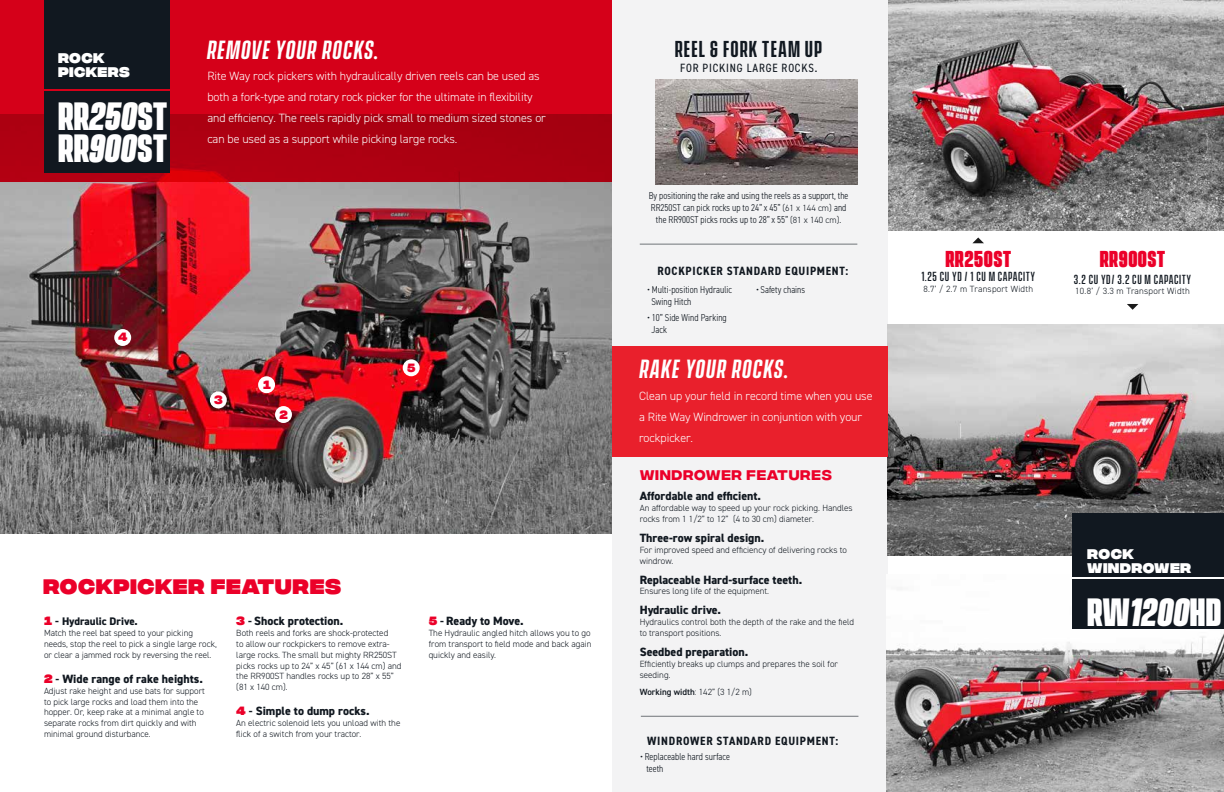
<style>
.page{position:relative;width:1224px;height:792px;background:#fff}
.page>*{position:absolute;margin:0;border:0;box-sizing:border-box;transform-origin:0 0}
.t1{font:800 36px/32px "Vanguard CF";letter-spacing:.005em;color:#fff}
.t2{font:italic 600 24px "Vanguard CF";letter-spacing:.05em;color:#fff}
.t3{font:800 21px "Integral CF";letter-spacing:.025em;color:#eb0029}
.t4{font:600 21px "Vanguard CF";letter-spacing:.05em;color:#111820}
.t5{font:800 21px "Vanguard CF";letter-spacing:.025em;color:#eb0029}
.t6{font:800 14px/14px "Integral CF";letter-spacing:.025em;color:#fff}
.t7{font:600 14px "Integral CF";letter-spacing:.05em;color:#eb0029}
.t8{font:300 12px/21px "DIN2014";letter-spacing:-.005em;color:#fff}
.t9{font:800 12px "DIN2014";color:#111820}
.t10{font:700 condensed 12px "DIN2014";letter-spacing:.06em;color:#111820}
.t11{font:500 12px "Vanguard CF";letter-spacing:.05em;color:#111820}
.t12{font:condensed 12px "DIN2014";letter-spacing:.07em;color:#111820}
.t13{font:800 12px "Integral CF";color:#eb0029}
.t14{font:800 11px "DIN2014";color:#111820}
.t15{font:300 condensed 10px/12px "DIN2014";color:#111820}
.t16{font:300 9px/10.8px "DIN2014";color:#111820}
.t17{font:300 9px "DIN2014";letter-spacing:.025em;color:#111820}
.t18{font:600 9px "DIN2014";color:#111820}
.s1{font-style:italic}
.s2{font-family:"Integral CF";font-size:12px;color:#eb0029}
.s3{font-weight:700;font-size:12px}
.s4{font-family:"Integral CF";color:#eb0029}
.s5{font-weight:700}
.s6{font-stretch:normal;font-size:9px}
.s7{font-weight:300}
</style>
<div class="page">
<img style="left:0;top:182px;width:612px;height:352px">
<svg style="left:0;top:0;width:612px;height:182px;background:#c50015"></svg>
<div style="left:45px;top:0;width:125px;height:89px;background:#111820"></div>
<div style="left:45px;top:91px;width:125px;height:82px;background:#111820"></div>
<img style="left:887px;top:0;width:337px;height:231px">
<div style="left:612px;top:0;width:275px;height:792px;background:#f3f3f4"></div>
<img style="left:887px;top:575px;width:337px;height:217px">
<hr style="left:640px;top:244px;width:217px;height:1px;background:#707479">
<div style="left:258px;top:376px;width:17px;height:17px;background:#fff;border-radius:50%"></div>
<div style="left:210px;top:391px;width:17px;height:17px;background:#fff;border-radius:50%"></div>
<div style="left:403px;top:359px;width:17px;height:17px;background:#fff;border-radius:50%"></div>
<div style="left:114px;top:329px;width:17px;height:17px;background:#fff;border-radius:50%"></div>
<div style="left:275px;top:406px;width:17px;height:17px;background:#fff;border-radius:50%"></div>
<svg style="left:1127px;top:304px;width:11px;height:6px"></svg>
<svg style="left:973px;top:237px;width:11px;height:6px"></svg>
<img style="left:887px;top:324px;width:337px;height:231px">
<div style="left:1073px;top:514px;width:151px;height:63px;background:#111820"></div>
<div style="left:1073px;top:579px;width:151px;height:50px;background:#111820"></div>
<img style="left:655px;top:80px;width:202px;height:104px">
<div style="left:612px;top:346px;width:275px;height:110px;background:#e9202c"></div>
<hr style="left:641px;top:716px;width:217px;height:1px;background:#707479">
<h3 class="t6" style="left:58px;top:52px;width:73px">ROCK<br>PICKERS</h3>
<h1 class="t1" style="left:58px;top:103px;width:111px">RR<span class="s1">250</span>ST<br>RR<span class="s1">900</span>ST</h1>
<h2 class="t2" style="left:207px;top:37px;width:173px">REMOVE YOUR ROCKS.</h2>
<p class="t8" style="left:207px;top:66px;width:340px">Rite Way rock pickers with hydraulically driven reels can be used as both a fork-type and rotary rock picker for the ultimate in flexibility and efficiency. The reels rapidly pick small to medium sized stones or can be used as a support while picking large rocks.</p>
<h3 class="t13" style="left:118px;top:330px;width:11px">4</h3>
<h3 class="t13" style="left:214px;top:393px;width:10px">3</h3>
<h3 class="t13" style="left:263px;top:378px;width:9px">1</h3>
<h3 class="t13" style="left:279px;top:407px;width:10px">2</h3>
<h3 class="t13" style="left:407px;top:361px;width:10px">5</h3>
<h3 class="t3" style="left:43px;top:574px;width:300px">ROCKPICKER FEATURES</h3>
<p class="t14" style="left:44px;top:614px;width:95px"><span class="s2">1</span> <span class="s3">-</span> Hydraulic Drive.</p>
<p class="t16" style="left:44px;top:628px;width:174px">Match the reel bat speed to your picking needs, stop the reel to pick a single large rock, or clear a jammed rock by reversing the reel.</p>
<h3 class="t9" style="left:44px;top:671px;width:160px"><span class="s4">2</span> <span class="s5">-</span> Wide range of rake heights.</h3>
<p class="t16" style="left:44px;top:685px;width:162px">Adjust rake height and use bats for support to pick large rocks and load them into the hopper. Or, keep rake at a minimal angle to separate rocks from dirt quickly and with minimal ground disturbance.</p>
<h3 class="t9" style="left:236px;top:613px;width:109px"><span class="s4">3</span> <span class="s5">-</span> Shock protection.</h3>
<p class="t16" style="left:236px;top:628px;width:167px">Both reels and forks are shock-protected<br>to allow our rockpickers to remove extra&shy;large rocks. The small but mighty RR250ST picks rocks up to 24” x 45” (61 x 144 cm) and the RR900ST handles rocks up to 28” x 55” (81 x 140 cm).</p>
<h3 class="t9" style="left:236px;top:703px;width:135px"><span class="s4">4</span> <span class="s5">-</span> Simple to dump rocks.</h3>
<p class="t16" style="left:236px;top:718px;width:166px">An electric solenoid lets you unload with the flick of a switch from your tractor.</p>
<h3 class="t9" style="left:429px;top:613px;width:97px"><span class="s4">5</span> <span class="s5">-</span> Ready to Move.</h3>
<p class="t16" style="left:429px;top:628px;width:164px;text-align:justify">The Hydraulic angled hitch allows you to go from transport to field mode and back again quickly and easily.</p>
<h3 class="t4" style="left:675px;top:37px;width:149px">REEL &amp; FORK TEAM UP</h3>
<h3 class="t12" style="left:680px;top:59px;width:139px">FOR PICKING LARGE ROCKS.</h3>
<p class="t15" style="left:649px;top:189px;width:201px;text-align:center">By positioning the rake and using the reels as a support, the<br>RR250ST can pick rocks up to 24” x 45” <span class="s6">(61 x 144 cm)</span> and the RR900ST picks rocks up to 28” x 55” <span class="s6">(81 x 140 cm)</span>.</p>
<h3 class="t10" style="left:657px;top:263px;width:193px">ROCKPICKER STANDARD EQUIPMENT:</h3>
<p class="t15" style="left:651px;top:283px;width:82px;text-indent:-4px">• Multi-position Hydraulic<br>Swing Hitch</p>
<p class="t15" style="left:651px;top:312px;width:77px;text-indent:-4px">• 10” Side Wind Parking<br>Jack</p>
<p class="t15" style="left:756px;top:283px;width:51px">• Safety chains</p>
<h2 class="t2" style="left:640px;top:355px;width:151px">RAKE YOUR ROCKS.</h2>
<h3 class="t8" style="left:639px;top:385px;width:235px">Clean up your field in record time when you use a Rite Way Windrower in conjuntion with your rockpicker.</h3>
<h3 class="t7" style="left:640px;top:468px;width:194px">WINDROWER FEATURES</h3>
<h3 class="t9" style="left:640px;top:488px;width:123px">Affordable and efficient.</h3>
<p class="t16" style="left:640px;top:503px;width:214px">An affordable way to speed up your rock picking. Handles rocks from 1 1/2” to 12” (4 to 30 cm) diameter.</p>
<h3 class="t9" style="left:640px;top:530px;width:126px">Three-row spiral design.</h3>
<p class="t16" style="left:640px;top:544px;width:209px">For improved speed and efficiency of delivering rocks to windrow.</p>
<h3 class="t9" style="left:640px;top:571px;width:164px">Replaceable Hard-surface teeth.</h3>
<p class="t16" style="left:640px;top:586px;width:131px">Ensures long life of the equipment.</p>
<h3 class="t9" style="left:640px;top:602px;width:83px">Hydraulic drive.</h3>
<p class="t16" style="left:640px;top:617px;width:216px">Hydraulics control both the depth of the rake and the field to transport positions.</p>
<h3 class="t9" style="left:640px;top:644px;width:110px">Seedbed preparation.</h3>
<p class="t16" style="left:640px;top:658px;width:200px">Efficiently breaks up clumps and prepares the soil for seeding.</p>
<p class="t18" style="left:640px;top:685px;width:114px">Working width<span class="s7">: 142” (3 1/2 m)</span></p>
<h3 class="t10" style="left:647px;top:733px;width:192px">WINDROWER STANDARD EQUIPMENT:</h3>
<p class="t15" style="left:646px;top:751px;width:85px;text-indent:-6px">• Replaceable hard surface teeth</p>
<h3 class="t5" style="left:945px;top:246px;width:67px">RR250ST</h3>
<h3 class="t11" style="left:921px;top:270px;width:115px">1.25 CU YD / 1 CU M CAPACITY</h3>
<p class="t17" style="left:923px;top:283px;width:111px">8.7’ / 2.7 m Transport Width</p>
<h3 class="t5" style="left:1100px;top:246px;width:67px">RR900ST</h3>
<h3 class="t11" style="left:1074px;top:272px;width:119px">3.2 CU YD/ 3.2 CU M CAPACITY</h3>
<p class="t17" style="left:1075px;top:286px;width:116px">10.8’ / 3.3 m Transport Width</p>
<h3 class="t6" style="left:1087px;top:548px;width:106px">ROCK<br>WINDROWER</h3>
<h1 class="t1" style="left:1087px;top:598px;width:136px">RW<span class="s1">1200</span>HD</h1>
</div>
